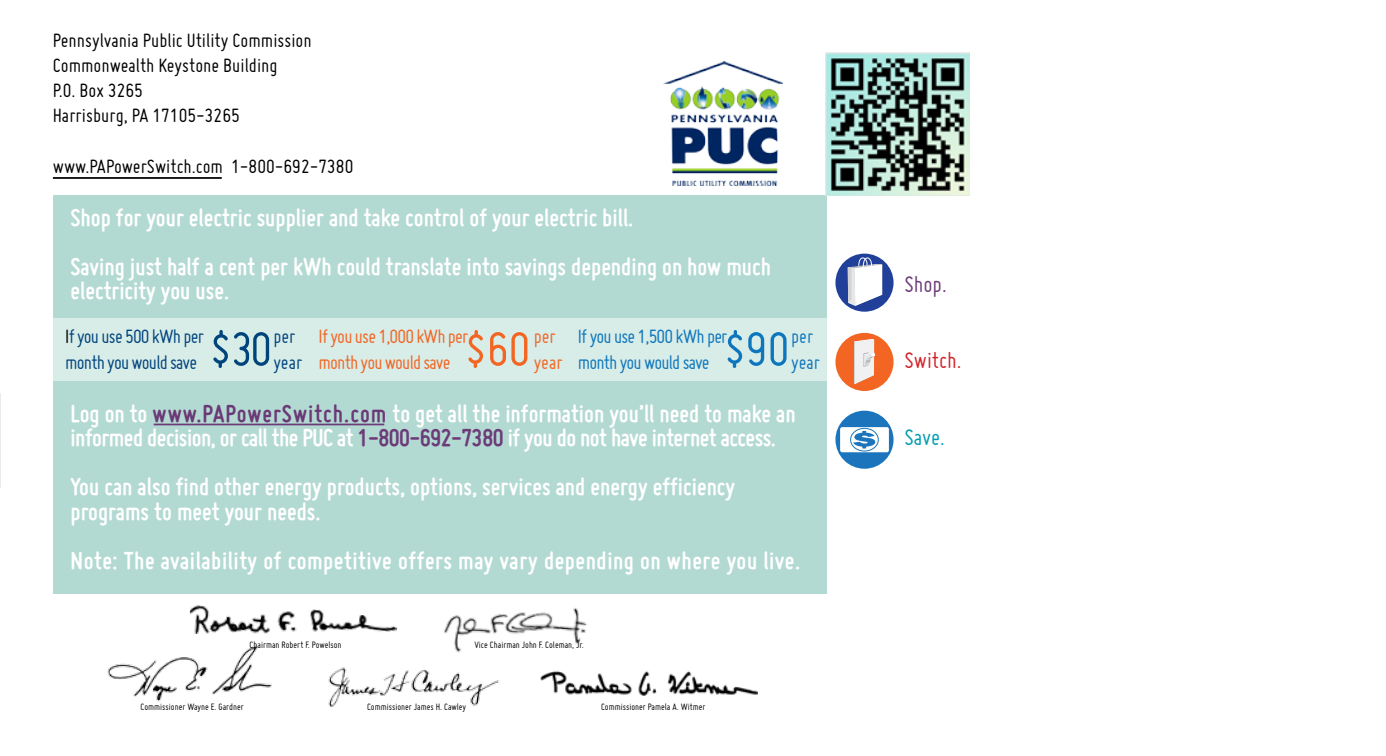
<style>
.page{position:relative;width:1386px;height:756px;background:#fff}
.page>*{position:absolute;margin:0;border:0;box-sizing:border-box;transform-origin:0 0}
.t1{font:52.5px "Miso";color:#00447c}
.t2{font:52.5px "Miso";color:#f26522}
.t3{font:52.5px "Miso";color:#0e76bc}
.t4{font:700 26.25px/49px "Miso";color:#fff}
.t5{font:700 26.25px/24.5px "Miso";letter-spacing:-.02em;color:#fff}
.t6{font:700 26.25px "Miso";letter-spacing:.02em;color:#fff}
.t7{font:24.5px "Miso";color:#d2232a}
.t8{font:24.5px "Miso";color:#6c3b78}
.t9{font:24.5px "Miso";color:#009eb0}
.t10{font:21px/25.2px "Miso";color:#000}
.t11{font:21px/25.2px "Miso";letter-spacing:-.04em;color:#f26522}
.t12{font:21px/25.2px "Miso";letter-spacing:-.04em;color:#0e76bc}
.t13{font:21px/25.2px "Miso";letter-spacing:-.04em;color:#00447c}
.t14{font:10.15px "Miso";color:#000}
.s1{color:#000}
.s2{color:#6b3976}
.s3{color:#6c3b78}
</style>
<div class="page">
<hr style="left:0;top:394px;width:1px;height:94px;background:#ebebec">
<div style="left:53px;top:195px;width:774px;height:123px;background:#b3dad2"></div>
<div style="left:53px;top:382px;width:774px;height:212px;background:#b3dad2"></div>
<img style="left:826px;top:52px;width:143px;height:143px">
<div style="left:835px;top:254px;width:59px;height:58px;background:#21409a;border-radius:50%"></div>
<svg style="left:848px;top:254px;width:34px;height:52px"></svg>
<div style="left:835px;top:333px;width:59px;height:58px;background:#f26522;border-radius:50%"></div>
<svg style="left:854px;top:339px;width:21px;height:45px"></svg>
<div style="left:835px;top:411px;width:59px;height:58px;background:#1c75bc;border-radius:50%"></div>
<div style="left:840px;top:427px;width:49px;height:25px;background:#fff;border-radius:2px"></div>
<svg style="left:853px;top:431px;width:22px;height:17px"></svg>
<div style="left:850px;top:428px;width:29px;height:23px;border:1px solid #1c75bc;border-radius:50%"></div>
<div style="left:53px;top:318px;width:774px;height:64px;background:#d8ece8"></div>
<hr style="left:53px;top:177px;width:169px;height:2px;background:#000">
<img style="left:663px;top:62px;width:120px;height:123px">
<img style="left:328px;top:667px;width:171px;height:40px">
<img style="left:107px;top:657px;width:165px;height:45px">
<img style="left:187px;top:605px;width:211px;height:53px">
<img style="left:444px;top:608px;width:144px;height:45px">
<img style="left:540px;top:671px;width:217px;height:25px">
<hr style="left:154px;top:424px;width:230px;height:1px;background:#6c3b78">
<p class="t10" style="left:53px;top:27px;width:261px">Pennsylvania Public Utility Commission<br>Commonwealth Keystone Building<br>P.O. Box 3265<br>Harrisburg, PA 17105-3265</p>
<p class="t10" style="left:53px;top:153px;width:302px">www.PAPowerSwitch.com 1-800-692-7380</p>
<p class="t4" style="left:71px;top:192px;width:702px">Shop for your electric supplier and take control of your electric bill.<br>Saving just half a cent per kWh could translate into savings depending on how much</p>
<p class="t4" style="left:71px;top:266px;width:160px">electricity you use.</p>
<p class="t13" style="left:65px;top:324px;width:140px"><span class="s1">I</span>f you use 500 kWh per month you would save</p>
<p class="t11" style="left:319px;top:324px;width:151px">If you use 1,000 kWh per month you would save</p>
<p class="t12" style="left:578px;top:324px;width:151px">If you use 1,500 kWh per</p>
<h1 class="t1" style="left:210px;top:320px;width:64px">$30</h1>
<h1 class="t2" style="left:465px;top:320px;width:67px">$60</h1>
<h1 class="t3" style="left:724px;top:320px;width:67px">$90</h1>
<p class="t13" style="left:273px;top:324px;width:30px">per year</p>
<p class="t11" style="left:534px;top:324px;width:30px">per year</p>
<p class="t12" style="left:791px;top:324px;width:30px">per year</p>
<p class="t12" style="left:578px;top:349px;width:133px">month you would save</p>
<p class="t5" style="left:71px;top:401px;width:727px">Log on to <span class="s2">www.PAPowerSwitch.com</span> to get all the information you’ll need to make an informed decision, or call the PUC at <span class="s3">1-800-692-7380</span> if you do not have internet access.</p>
<p class="t4" style="left:71px;top:474px;width:666px;line-height:24.5px">You can also find other energy products, options, services and energy efficiency programs to meet your needs.</p>
<p class="t6" style="left:71px;top:545px;width:731px">Note: The availability of competitive offers may vary depending on where you live.</p>
<p class="t14" style="left:250px;top:640px;width:93px">Chairman Robert F. Powelson</p>
<p class="t14" style="left:474px;top:640px;width:111px">Vice Chairman John F. Coleman, Jr.</p>
<p class="t14" style="left:141px;top:701px;width:105px">Commissioner Wayne E. Gardner</p>
<p class="t14" style="left:367px;top:701px;width:101px">Commissioner James H. Cawley</p>
<p class="t14" style="left:601px;top:701px;width:106px">Commissioner Pamela A. Witmer</p>
<p class="t8" style="left:904px;top:270px;width:44px">Shop.</p>
<p class="t7" style="left:904px;top:347px;width:59px">Switch.</p>
<p class="t9" style="left:904px;top:424px;width:42px">Save.</p>
</div>
